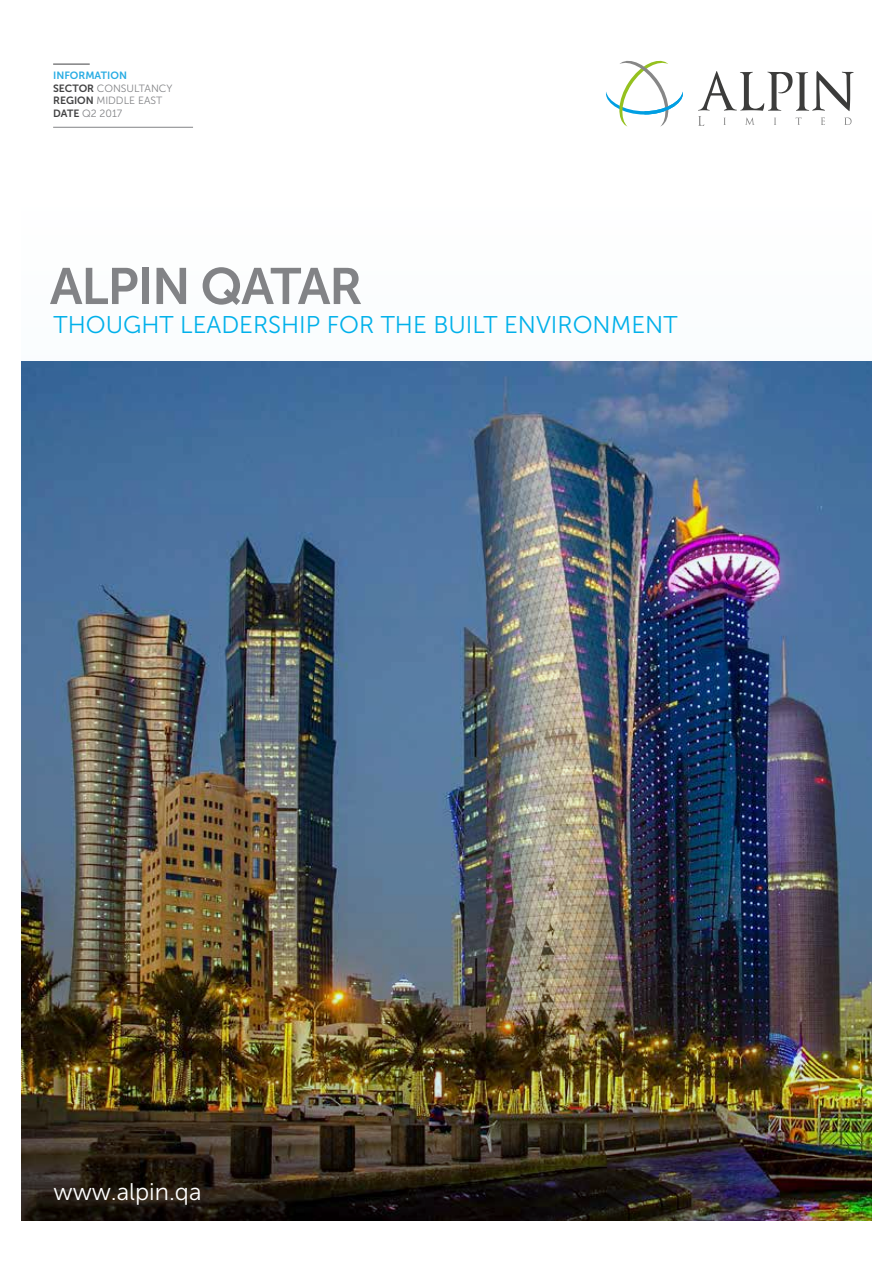
<style>
.page{position:relative;width:893px;height:1263px;background:#fff}
.page>*{position:absolute;margin:0;border:0;box-sizing:border-box;transform-origin:0 0}
.t1{font:51px "Museo Sans 700";letter-spacing:-.025em;color:#828386}
.t2{font:24.15px "Museo Sans 300";color:#00b0ea}
.t3{font:24px "Museo Sans 300";color:#fff}
.t4{font:10.5px/12.6px "Museo Sans 300";color:#828386}
.t5{font:10.5px "Museo Sans 700";color:#29ace3}
.s1{font-family:"Museo Sans 700";color:#424243}
</style>
<div class="page">
<img style="left:21px;top:361px;width:851px;height:859px">
<svg style="left:698px;top:71px;width:156px;height:55px"></svg>
<svg style="left:606px;top:60px;width:77px;height:66px"></svg>
<hr style="left:53px;top:127px;width:140px;height:1px;background:#828386">
<hr style="left:53px;top:64px;width:37px;height:1px;background:#424243">
<p class="t5" style="left:53px;top:70px;width:75px">INFORMATION</p>
<p class="t4" style="left:53px;top:82px;width:121px"><span class="s1">SECTOR</span> CONSULTANCY<br><span class="s1">REGION</span> MIDDLE EAST<br><span class="s1">DATE</span> Q2 2017</p>
<h1 class="t1" style="left:50px;top:258px;width:314px">ALPIN QATAR</h1>
<h2 class="t2" style="left:53px;top:311px;width:626px">THOUGHT LEADERSHIP FOR THE BUILT ENVIRONMENT</h2>
<h3 class="t3" style="left:53px;top:1179px;width:150px">www.alpin.qa</h3>
</div>
